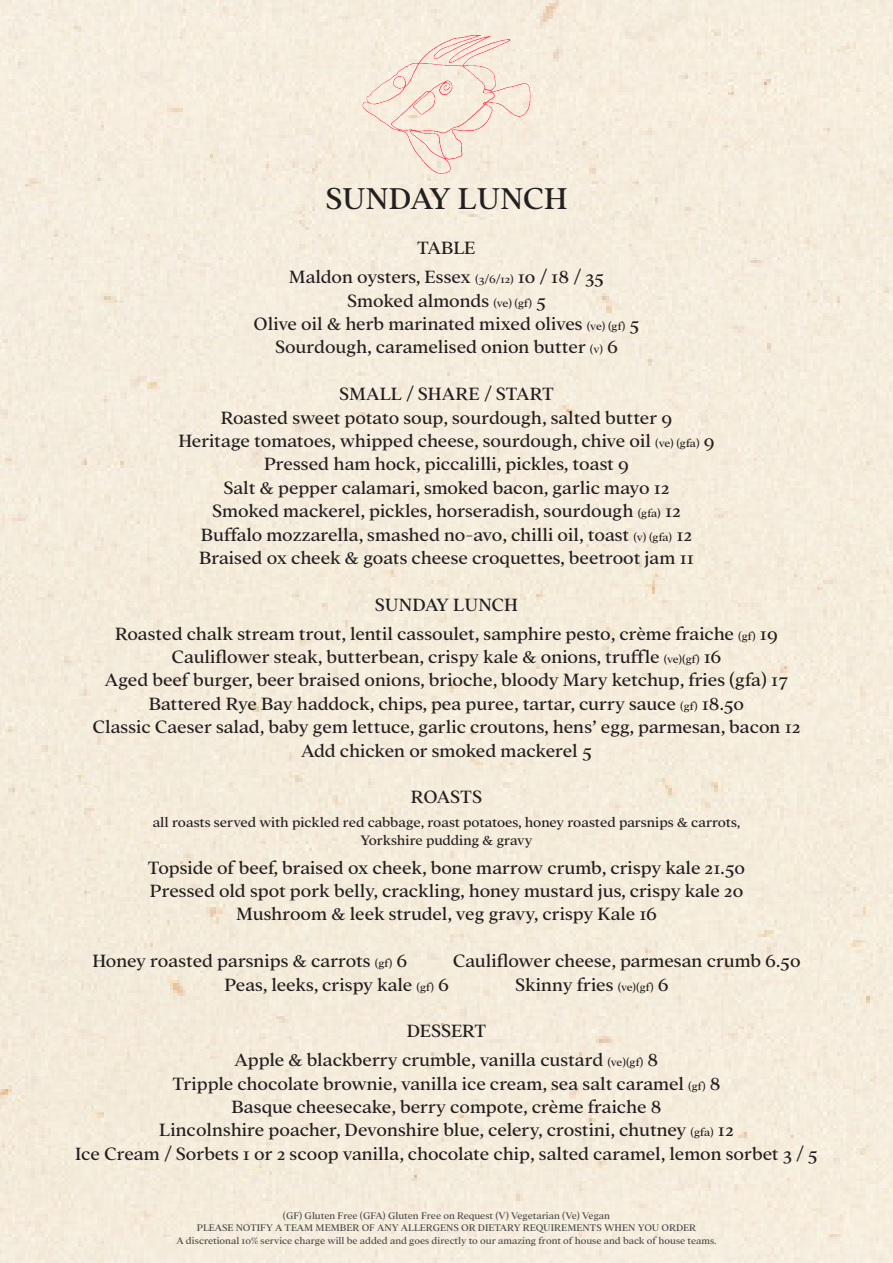
<style>
.page{position:relative;width:893px;height:1263px;background:#f5eddc}
.page>*{position:absolute;margin:0;border:0;box-sizing:border-box;transform-origin:0 0}
.t1{font:33px "Addington CF";letter-spacing:-.01em;color:#231f20}
.t2{font:19.5px "Addington CF";letter-spacing:-.005em;color:#231f20}
.t3{font:15px "Addington CF";color:#231f20}
.t4{font:10.5px "Addington CF";letter-spacing:-.005em;color:#494a4b}
.s1{font-size:12px}
</style>
<div class="page">
<img style="left:338px;top:0;width:217px;height:213px">
<p class="t1" style="left:325px;top:175px;width:244px">SUNDAY LUNCH</p>
<p class="t2" style="left:417px;top:234px;width:60px">TABLE</p>
<p class="t2" style="left:289px;top:263px;width:317px">Maldon oysters, Essex <span class="s1">(3/6/12)</span> 10 / 18 / 35</p>
<p class="t2" style="left:347px;top:286px;width:200px">Smoked almonds <span class="s1">(ve) (gf)</span> 5</p>
<p class="t2" style="left:254px;top:310px;width:387px">Olive oil &amp; herb marinated mixed olives <span class="s1">(ve) (gf)</span> 5</p>
<p class="t2" style="left:275px;top:333px;width:344px">Sourdough, caramelised onion butter <span class="s1">(v)</span> 6</p>
<p class="t2" style="left:339px;top:380px;width:216px">SMALL / SHARE / START</p>
<p class="t2" style="left:221px;top:403px;width:453px">Roasted sweet potato soup, sourdough, salted butter 9</p>
<p class="t2" style="left:178px;top:427px;width:538px">Heritage tomatoes, whipped cheese, sourdough, chive oil <span class="s1">(ve) (gfa)</span> 9</p>
<p class="t2" style="left:264px;top:450px;width:366px">Pressed ham hock, piccalilli, pickles, toast 9</p>
<p class="t2" style="left:223px;top:473px;width:448px">Salt &amp; pepper calamari, smoked bacon, garlic mayo 12</p>
<p class="t2" style="left:212px;top:497px;width:470px">Smoked mackerel, pickles, horseradish, sourdough <span class="s1">(gfa)</span> 12</p>
<p class="t2" style="left:201px;top:520px;width:493px">Buffalo mozzarella, smashed no-avo, chilli oil, toast <span class="s1">(v) (gfa)</span> 12</p>
<p class="t2" style="left:199px;top:544px;width:496px">Braised ox cheek &amp; goats cheese croquettes, beetroot jam 11</p>
<p class="t2" style="left:375px;top:590px;width:145px">SUNDAY LUNCH</p>
<p class="t2" style="left:115px;top:619px;width:664px">Roasted chalk stream trout, lentil cassoulet, samphire pesto, crème fraiche <span class="s1">(gf)</span> 19</p>
<p class="t2" style="left:172px;top:643px;width:551px">Cauliflower steak, butterbean, crispy kale &amp; onions, truffle <span class="s1">(ve)(gf)</span> 16</p>
<p class="t2" style="left:105px;top:666px;width:685px">Aged beef burger, beer braised onions, brioche, bloody Mary ketchup, fries (gfa) 17</p>
<p class="t2" style="left:149px;top:689px;width:597px">Battered Rye Bay haddock, chips, pea puree, tartar, curry sauce <span class="s1">(gf)</span> 18.50</p>
<p class="t2" style="left:92px;top:713px;width:710px">Classic Caeser salad, baby gem lettuce, garlic croutons, hens’ egg, parmesan, bacon 12</p>
<p class="t2" style="left:301px;top:736px;width:292px">Add chicken or smoked mackerel 5</p>
<p class="t2" style="left:411px;top:783px;width:73px">ROASTS</p>
<p class="t3" style="left:153px;top:811px;width:589px">all roasts served with pickled red cabbage, roast potatoes, honey roasted parsnips &amp; carrots,</p>
<p class="t3" style="left:360px;top:829px;width:174px">Yorkshire pudding &amp; gravy</p>
<p class="t2" style="left:148px;top:853px;width:599px">Topside of beef, braised ox cheek, bone marrow crumb, crispy kale 21.50</p>
<p class="t2" style="left:150px;top:877px;width:595px">Pressed old spot pork belly, crackling, honey mustard jus, crispy kale 20</p>
<p class="t2" style="left:236px;top:900px;width:422px">Mushroom &amp; leek strudel, veg gravy, crispy Kale 16</p>
<p class="t2" style="left:92px;top:947px;width:316px">Honey roasted parsnips &amp; carrots <span class="s1">(gf)</span> 6</p>
<p class="t2" style="left:453px;top:947px;width:349px">Cauliflower cheese, parmesan crumb 6.50</p>
<p class="t2" style="left:224px;top:970px;width:226px">Peas, leeks, crispy kale <span class="s1">(gf)</span> 6</p>
<p class="t2" style="left:515px;top:970px;width:155px">Skinny fries <span class="s1">(ve)(gf)</span> 6</p>
<p class="t2" style="left:407px;top:1017px;width:81px">DESSERT</p>
<p class="t2" style="left:235px;top:1046px;width:425px">Apple &amp; blackberry crumble, vanilla custard <span class="s1">(ve)(gf)</span> 8</p>
<p class="t2" style="left:172px;top:1069px;width:550px">Tripple chocolate brownie, vanilla ice cream, sea salt caramel <span class="s1">(gf)</span> 8</p>
<p class="t2" style="left:232px;top:1093px;width:431px">Basque cheesecake, berry compote, crème fraiche 8</p>
<p class="t2" style="left:159px;top:1116px;width:576px">Lincolnshire poacher, Devonshire blue, celery, crostini, chutney <span class="s1">(gfa)</span> 12</p>
<p class="t2" style="left:75px;top:1139px;width:744px">Ice Cream / Sorbets 1 or 2 scoop vanilla, chocolate chip, salted caramel, lemon sorbet 3 / 5</p>
<p class="t4" style="left:283px;top:1208px;width:329px">(GF) Gluten Free (GFA) Gluten Free on Request (V) Vegetarian (Ve) Vegan</p>
<p class="t4" style="left:197px;top:1220px;width:501px">PLEASE NOTIFY A TEAM MEMBER OF ANY ALLERGENS OR DIETARY REQUIREMENTS WHEN YOU ORDER</p>
<p class="t4" style="left:176px;top:1233px;width:541px">A discretional 10% service charge will be added and goes directly to our amazing front of house and back of house teams.</p>
</div>
